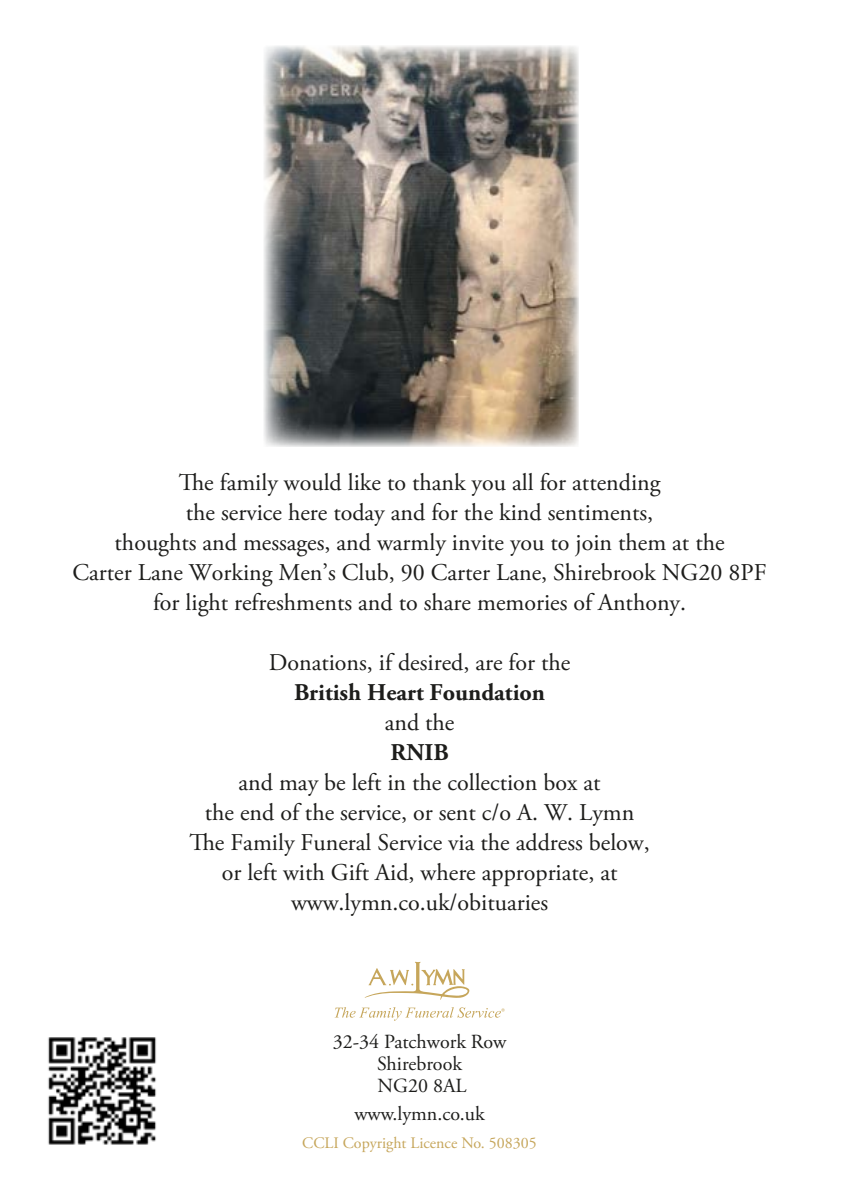
<style>
.page{position:relative;width:842px;height:1191px;background:#fff}
.page>*{position:absolute;margin:0;border:0;box-sizing:border-box;transform-origin:0 0}
.t1{font:24px/30px "Adobe Garamond Pro";color:#1d1d1b;text-align:center}
.t2{font:700 24px "Adobe Garamond Pro";color:#1d1d1b}
.t3{font:20px/22px "Adobe Garamond Pro";color:#1d1d1b;text-align:center}
.t4{font:16px "Adobe Garamond Pro";color:#c6a65b}
</style>
<div class="page">
<svg style="left:334px;top:961px;width:171px;height:59px"></svg>
<img style="left:48px;top:1037px;width:108px;height:108px">
<img style="left:264px;top:45px;width:315px;height:401px">
<p class="t1" style="left:73px;top:468px;width:695px">The family would like to thank you all for attending<br>the service here today and for the kind sentiments,<br>thoughts and messages, and warmly invite you to join them at the<br>Carter Lane Working Men’s Club, 90 Carter Lane, Shirebrook NG20 8PF for light refreshments and to share memories of Anthony.</p>
<p class="t1" style="left:269px;top:648px;width:303px">Donations, if desired, are for the</p>
<p class="t2" style="left:294px;top:678px;width:253px">British Heart Foundation</p>
<p class="t1" style="left:385px;top:708px;width:71px">and the</p>
<p class="t2" style="left:391px;top:738px;width:60px">RNIB</p>
<p class="t1" style="left:189px;top:768px;width:462px">and may be left in the collection box at<br>the end of the service, or sent c/o A. W. Lymn The Family Funeral Service via the address below, or left with Gift Aid, where appropriate, at www.lymn.co.uk/obituaries</p>
<p class="t3" style="left:333px;top:1031px;width:175px">32-34 Patchwork Row<br>Shirebrook<br>NG20 8AL</p>
<p class="t3" style="left:354px;top:1103px;width:132px">www.lymn.co.uk</p>
<p class="t4" style="left:302px;top:1133px;width:236px">CCLI Copyright Licence No. 508305</p>
</div>
